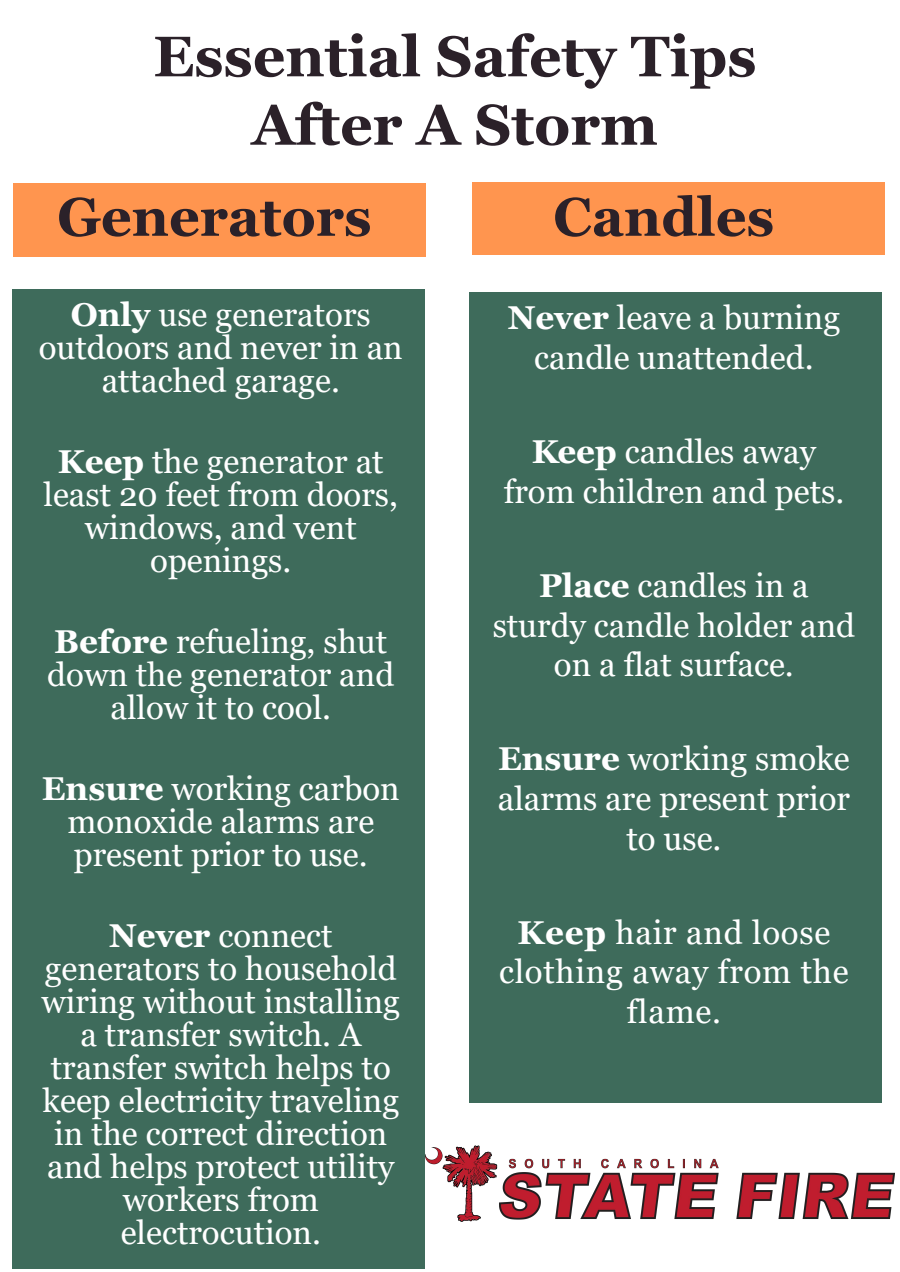
<style>
.page{position:relative;width:900px;height:1272px;background:#fff}
.page>*{position:absolute;margin:0;border:0;box-sizing:border-box;transform-origin:0 0}
.t1{font:700 57px/68.4px "Georgia";color:#2b2129;text-align:center}
.t2{font:700 54px "Georgia";color:#2b2129}
.t3{font:33px/33px "Georgia";color:#fff;text-align:center}
.t4{font:33px/39.6px "Georgia";letter-spacing:.025em;color:#fff;text-align:center}
.s1{font-weight:700}
</style>
<div class="page">
<div style="left:469px;top:293px;width:413px;height:810px;background:#3e6b5b"></div>
<div style="left:12px;top:289px;width:413px;height:980px;background:#3e6b5b"></div>
<div style="left:472px;top:183px;width:413px;height:72px;background:#ff954f"></div>
<div style="left:13px;top:183px;width:413px;height:73px;background:#ff954f"></div>
<img style="left:425px;top:1145px;width:470px;height:77px">
<p class="t1" style="left:153px;top:23px;width:605px">Essential Safety Tips<br>After A Storm</p>
<p class="t2" style="left:57px;top:182px;width:316px">Generators</p>
<p class="t2" style="left:553px;top:182px;width:223px">Candles</p>
<p class="t3" style="left:39px;top:299px;width:365px"><span class="s1">Only</span> use generators outdoors and never in an attached garage.</p>
<p class="t3" style="left:44px;top:446px;width:356px"><span class="s1">Keep</span> the generator at least 20 feet from doors, windows, and vent openings.</p>
<p class="t3" style="left:47px;top:626px;width:349px"><span class="s1">Before</span> refueling, shut down the generator and allow it to cool.</p>
<p class="t3" style="left:42px;top:773px;width:359px"><span class="s1">Ensure</span> working carbon monoxide alarms are present prior to use.</p>
<p class="t3" style="left:42px;top:920px;width:360px"><span class="s1">Never</span> connect generators to household wiring without installing a transfer switch. A transfer switch helps to keep electricity traveling in the correct direction and helps protect utility workers from electrocution.</p>
<p class="t3" style="left:508px;top:299px;width:334px;line-height:39.6px"><span class="s1">Never</span> leave a burning candle unattended.</p>
<p class="t3" style="left:504px;top:433px;width:342px;line-height:39.6px"><span class="s1">Keep</span> candles away from children and pets.</p>
<p class="t3" style="left:493px;top:566px;width:364px;line-height:39.6px"><span class="s1">Place</span> candles in a sturdy candle holder and on a flat surface.</p>
<p class="t3" style="left:498px;top:740px;width:354px;line-height:39.6px"><span class="s1">Ensure</span> working smoke alarms are present prior to use.</p>
<p class="t4" style="left:499px;top:913px;width:351px"><span class="s1">Keep</span> hair and loose clothing away from the flame.</p>
</div>
